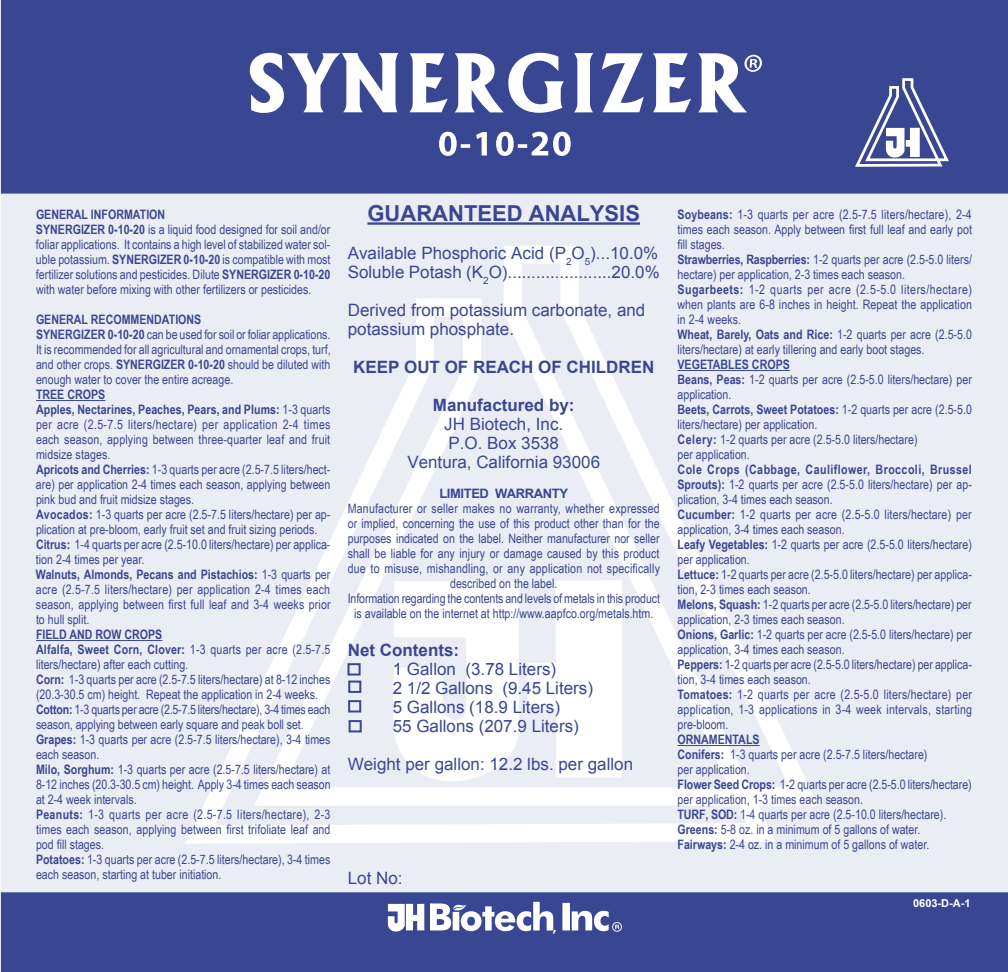
<style>
.page{position:relative;width:1008px;height:972px;background:#fff}
.page>*{position:absolute;margin:0;border:0;box-sizing:border-box;transform-origin:0 0}
.t1{font:700 22px "Arial";color:#394792}
.t2{font:17px/19px "Arial";color:#394792}
.t3{font:700 17px "Arial";color:#394792}
.t4{font:13px/15px "Arial Narrow";color:#394792}
.t5{font:700 13px "Arial";letter-spacing:-.03em;color:#394792}
.t6{font:700 11px "Arial";color:#fff}
.s1{font-weight:700}
</style>
<div class="page">
<div style="left:2px;top:190px;width:1006px;height:705px;background:#ebedf4"></div>
<svg style="left:190px;top:246px;width:628px;height:588px"></svg>
<svg style="left:528px;top:580px;width:94px;height:198px"></svg>
<svg style="left:393px;top:581px;width:126px;height:229px"></svg>
<div style="left:2px;top:0;width:1006px;height:193px;background:#394792"></div>
<div style="left:1px;top:0;width:1007px;height:194px;border:2px solid #394792"></div>
<div style="left:2px;top:893px;width:1006px;height:79px;background:#394792"></div>
<div style="left:1px;top:892px;width:1007px;height:80px;border:2px solid #394792"></div>
<svg style="left:856px;top:78px;width:93px;height:87px"></svg>
<svg style="left:388px;top:904px;width:36px;height:28px"></svg>
<svg style="left:430px;top:902px;width:126px;height:32px"></svg>
<div style="left:562px;top:903px;width:8px;height:27px;background:#fff"></div>
<svg style="left:572px;top:911px;width:50px;height:21px"></svg>
<hr style="left:367px;top:222px;width:273px;height:3px;background:#394792">
<div style="left:348px;top:663px;width:13px;height:13px;border:2px solid #394792"></div>
<div style="left:348px;top:681px;width:13px;height:12px;border:2px solid #394792"></div>
<div style="left:348px;top:700px;width:13px;height:13px;border:2px solid #394792"></div>
<div style="left:349px;top:720px;width:13px;height:12px;border:2px solid #394792"></div>
<hr style="left:36px;top:400px;width:69px;height:1px;background:#394792">
<hr style="left:36px;top:640px;width:126px;height:1px;background:#394792">
<hr style="left:678px;top:370px;width:112px;height:1px;background:#394792">
<hr style="left:678px;top:745px;width:82px;height:1px;background:#394792">
<svg style="left:250px;top:53px;width:512px;height:60px"></svg>
<svg style="left:439px;top:132px;width:132px;height:24px"></svg>
<p class="t4" style="left:36px;top:207px;width:296px"><span class="s1">GENERAL INFORMATION<br>SYNERGIZER 0-10-20</span> is a liquid food designed for soil and/or foliar applications. It contains a high level of stabilized water sol&shy;uble potassium. <span class="s1">SYNERGIZER 0-10-20</span> is compatible with most fertilizer solutions and pesticides. Dilute <span class="s1">SYNERGIZER 0-10-20 </span>with water before mixing with other fertilizers or pesticides.</p>
<p class="t4" style="left:36px;top:312px;width:296px"><span class="s1">GENERAL RECOMMENDATIONS<br>SYNERGIZER 0-10-20</span> can be used for soil or foliar applications.<br>It is recommended for all agricultural and ornamental crops, turf, and other crops. <span class="s1">SYNERGIZER 0-10-20</span> should be diluted with enough water to cover the entire acreage.</p>
<p class="t4" style="left:36px;top:387px;width:296px"><span class="s1">TREE CROPS<br>Apples, Nectarines, Peaches, Pears, and Plums:</span> 1-3 quarts per acre (2.5-7.5 liters/hectare) per application 2-4 times each season, applying between three-quarter leaf and fruit midsize stages.<br><span class="s1">Apricots and Cherries:</span> 1-3 quarts per acre (2.5-7.5 liters/hect&shy;are) per application 2-4 times each season, applying between pink bud and fruit midsize stages.<br><span class="s1">Avocados:</span> 1-3 quarts per acre (2.5-7.5 liters/hectare) per ap&shy;plication at pre-bloom, early fruit set and fruit sizing periods.<br><span class="s1">Citrus:</span> 1-4 quarts per acre (2.5-10.0 liters/hectare) per applica&shy;tion 2-4 times per year.<br><span class="s1">Walnuts, Almonds, Pecans and Pistachios:</span> 1-3 quarts per acre (2.5-7.5 liters/hectare) per application 2-4 times each season, applying between first full leaf and 3-4 weeks prior to hull split.</p>
<p class="t4" style="left:36px;top:627px;width:296px"><span class="s1">FIELD AND ROW CROPS<br>Alfalfa, Sweet Corn, Clover:</span> 1-3 quarts per acre (2.5-7.5 liters/hectare) after each cutting.<br><span class="s1">Corn:</span> 1-3 quarts per acre (2.5-7.5 liters/hectare) at 8-12 inches (20.3-30.5 cm) height. Repeat the application in 2-4 weeks.<br><span class="s1">Cotton:</span> 1-3 quarts per acre (2.5-7.5 liters/hectare), 3-4 times each season, applying between early square and peak boll set.<br><span class="s1">Grapes:</span> 1-3 quarts per acre (2.5-7.5 liters/hectare), 3-4 times each season.<br><span class="s1">Milo, Sorghum:</span> 1-3 quarts per acre (2.5-7.5 liters/hectare) at 8-12 inches (20.3-30.5 cm) height. Apply 3-4 times each season at 2-4 week intervals.<br><span class="s1">Peanuts:</span> 1-3 quarts per acre (2.5-7.5 liters/hectare), 2-3 times each season, applying between first trifoliate leaf and pod fill stages.<br><span class="s1">Potatoes:</span> 1-3 quarts per acre (2.5-7.5 liters/hectare), 3-4 times each season, starting at tuber initiation.</p>
<h1 class="t1" style="left:367px;top:199px;width:274px">GUARANTEED ANALYSIS</h1>
<h2 class="t2" style="left:348px;top:244px;width:314px">Available Phosphoric Acid (P<sub>2</sub>O<sub>5</sub>)...10.0%<br>Soluble Potash (K<sub>2</sub>O)......................20.0%</h2>
<h2 class="t2" style="left:348px;top:301px;width:299px">Derived from potassium carbonate, and potassium phosphate.</h2>
<h2 class="t3" style="left:353px;top:356px;width:303px">KEEP OUT OF REACH OF CHILDREN</h2>
<h2 class="t3" style="left:433px;top:394px;width:143px">Manufactured by:</h2>
<h2 class="t2" style="left:407px;top:415px;width:194px;text-align:center">JH Biotech, Inc.<br>P.O. Box 3538<br>Ventura, California 93006</h2>
<p class="t5" style="left:439px;top:485px;width:130px">LIMITED WARRANTY</p>
<p class="t4" style="left:348px;top:501px;width:314px;text-align:center">Manufacturer or seller makes no warranty, whether expressed or implied, concerning the use of this product other than for the purposes indicated on the label. Neither manufacturer nor seller shall be liable for any injury or damage caused by this product due to misuse, mishandling, or any application not specifically described on the label.<br>Information regarding the contents and levels of metals in this product is available on the internet at http://www.aapfco.org/metals.htm.</p>
<h2 class="t3" style="left:348px;top:639px;width:113px">Net Contents:</h2>
<h2 class="t2" style="left:393px;top:660px;width:202px">1 Gallon (3.78 Liters)<br>2 1/2 Gallons (9.45 Liters)<br>5 Gallons (18.9 Liters)<br>55 Gallons (207.9 Liters)</h2>
<h2 class="t2" style="left:348px;top:755px;width:287px">Weight per gallon: 12.2 lbs. per gallon</h2>
<h2 class="t2" style="left:348px;top:869px;width:56px">Lot No:</h2>
<p class="t4" style="left:678px;top:207px;width:296px"><span class="s1">Soybeans:</span> 1-3 quarts per acre (2.5-7.5 liters/hectare), 2-4 times each season. Apply between first full leaf and early pot fill stages.<br><span class="s1">Strawberries, Raspberries:</span> 1-2 quarts per acre (2.5-5.0 liters/ hectare) per application, 2-3 times each season.<br><span class="s1">Sugarbeets:</span> 1-2 quarts per acre (2.5-5.0 liters/hectare) when plants are 6-8 inches in height. Repeat the application in 2-4 weeks.<br><span class="s1">Wheat, Barely, Oats and Rice:</span> 1-2 quarts per acre (2.5-5.0 liters/hectare) at early tillering and early boot stages.</p>
<p class="t4" style="left:678px;top:357px;width:296px"><span class="s1">VEGETABLES CROPS<br>Beans, Peas:</span> 1-2 quarts per acre (2.5-5.0 liters/hectare) per application.<br><span class="s1">Beets, Carrots, Sweet Potatoes:</span> 1-2 quarts per acre (2.5-5.0 liters/hectare) per application.<br><span class="s1">Celery:</span> 1-2 quarts per acre (2.5-5.0 liters/hectare)<br>per application.</p>
<p class="t4" style="left:678px;top:462px;width:296px"><span class="s1">Cole Crops (Cabbage, Cauliflower, Broccoli, Brussel Sprouts):</span> 1-2 quarts per acre (2.5-5.0 liters/hectare) per ap&shy;plication, 3-4 times each season.<br><span class="s1">Cucumber:</span> 1-2 quarts per acre (2.5-5.0 liters/hectare) per application, 3-4 times each season.<br><span class="s1">Leafy Vegetables:</span> 1-2 quarts per acre (2.5-5.0 liters/hectare) per application.<br><span class="s1">Lettuce:</span> 1-2 quarts per acre (2.5-5.0 liters/hectare) per applica&shy;tion, 2-3 times each season.<br><span class="s1">Melons, Squash:</span> 1-2 quarts per acre (2.5-5.0 liters/hectare) per application, 2-3 times each season.<br><span class="s1">Onions, Garlic:</span> 1-2 quarts per acre (2.5-5.0 liters/hectare) per application, 3-4 times each season.<br><span class="s1">Peppers:</span> 1-2 quarts per acre (2.5-5.0 liters/hectare) per applica&shy;tion, 3-4 times each season.<br><span class="s1">Tomatoes:</span> 1-2 quarts per acre (2.5-5.0 liters/hectare) per application, 1-3 applications in 3-4 week intervals, starting pre-bloom.</p>
<p class="t4" style="left:678px;top:732px;width:296px"><span class="s1">ORNAMENTALS<br>Conifers:</span> 1-3 quarts per acre (2.5-7.5 liters/hectare)<br>per application.<br><span class="s1">Flower Seed Crops:</span> 1-2 quarts per acre (2.5-5.0 liters/hectare) per application, 1-3 times each season.<br><span class="s1">TURF, SOD:</span> 1-4 quarts per acre (2.5-10.0 liters/hectare).<br><span class="s1">Greens:</span> 5-8 oz. in a minimum of 5 gallons of water.<br><span class="s1">Fairways:</span> 2-4 oz. in a minimum of 5 gallons of water.</p>
<p class="t6" style="left:913px;top:896px;width:59px">0603-D-A-1</p>
</div>
